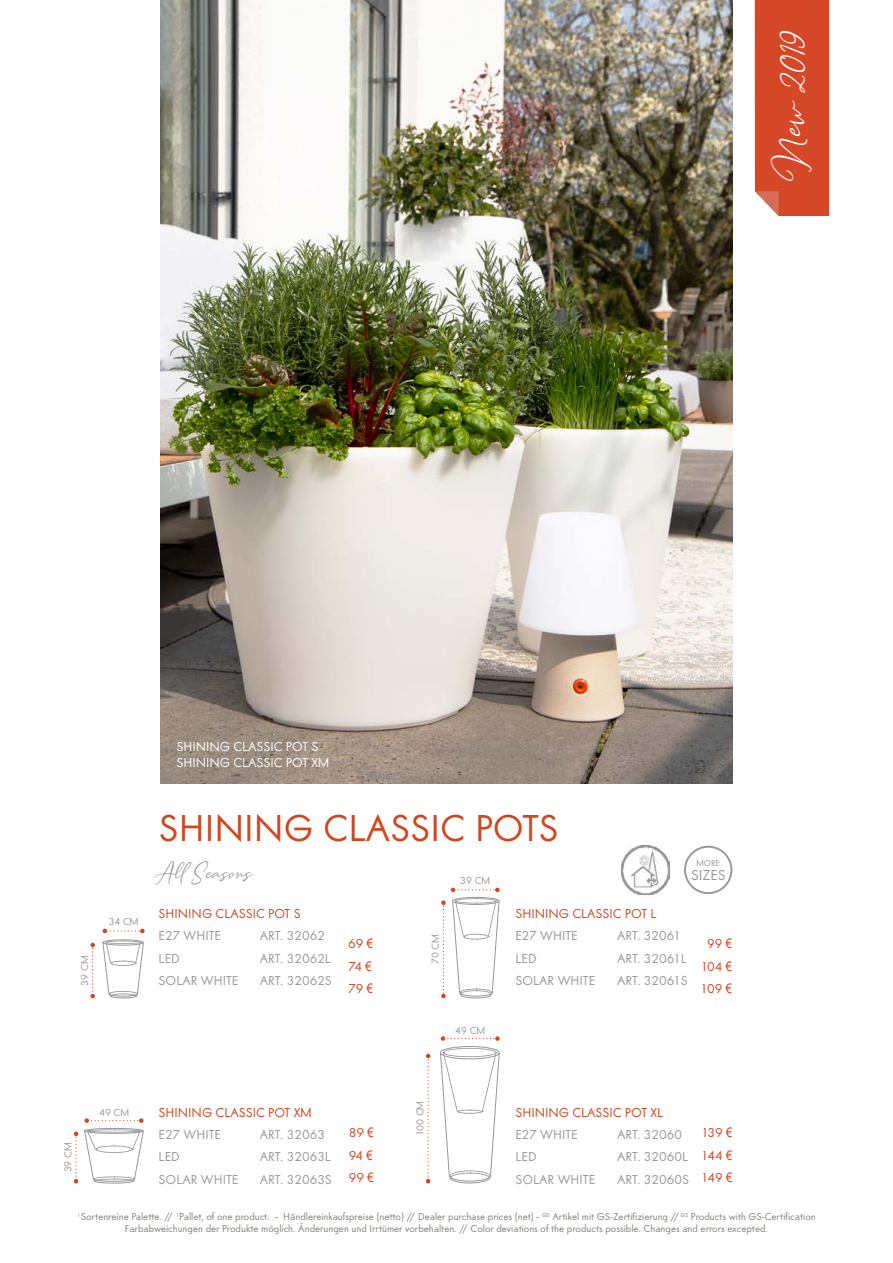
<style>
.page{position:relative;width:893px;height:1263px;background:#fff}
.page>*{position:absolute;margin:0;border:0;box-sizing:border-box;transform-origin:0 0}
.t1{font:39px "Am Sans";color:#d1461f}
.t2{font:36px "Clarity";color:#fff}
.t3{font:21px "Clarity";color:#96989a}
.t4{font:15px "Am Sans";color:#96989a}
.t5{font:13.5px "Am Sans";color:#96989a}
.t6{font:13.5px "Am Sans";color:#d1461f}
.t7{font:13.5px/22.5px "Am Sans";color:#d44625;text-align:justify}
.t8{font:13.5px/16.2px "Am Sans";color:#fff}
.t9{font:10.5px/12px "Am Sans";color:#86817e;text-align:center}
.t10{font:10.5px "Am Sans";color:#96989a}
.t11{font:9px "Am Sans";color:#96989a}
.s1{font-family:"Arial Narrow"}
.s2{color:#d44625}
</style>
<div class="page">
<div style="left:755px;top:0;width:74px;height:216px;background:#d44827"></div>
<img style="left:160px;top:0;width:573px;height:783px">
<img style="left:621px;top:846px;width:49px;height:48px">
<svg style="left:684px;top:846px;width:48px;height:48px"></svg>
<div style="left:103px;top:939px;width:41px;height:6px;border:1px solid #96989a;border-radius:50%"></div>
<svg style="left:102px;top:941px;width:42px;height:58px"></svg>
<div style="left:84px;top:1128px;width:60px;height:6px;border:1px solid #96989a;border-radius:50%"></div>
<svg style="left:84px;top:1129px;width:60px;height:55px"></svg>
<div style="left:440px;top:1046px;width:60px;height:13px;border:1px solid #96989a;border-radius:50%"></div>
<svg style="left:440px;top:1048px;width:60px;height:136px"></svg>
<div style="left:452px;top:897px;width:47px;height:8px;border:1px solid #96989a;border-radius:50%"></div>
<svg style="left:452px;top:898px;width:48px;height:101px"></svg>
<svg style="left:90px;top:943px;width:5px;height:55px"></svg>
<svg style="left:74px;top:1131px;width:4px;height:52px"></svg>
<svg style="left:441px;top:900px;width:5px;height:98px"></svg>
<svg style="left:426px;top:1054px;width:4px;height:129px"></svg>
<svg style="left:103px;top:929px;width:42px;height:4px"></svg>
<svg style="left:85px;top:1118px;width:59px;height:5px"></svg>
<svg style="left:441px;top:1036px;width:59px;height:5px"></svg>
<svg style="left:451px;top:888px;width:49px;height:4px"></svg>
<h2 class="t2" style="left:772px;top:180px;width:152px;rotate:-90deg">New 2019</h2>
<p class="t10" style="left:78px;top:985px;width:31px;rotate:-90deg">39 CM</p>
<p class="t8" style="left:176px;top:738px;width:154px">SHINING CLASSIC POT S<br>SHINING CLASSIC POT XM</p>
<p class="t10" style="left:109px;top:915px;width:31px">34 CM</p>
<h1 class="t1" style="left:159px;top:805px;width:402px">SHINING CLASSIC POTS</h1>
<h3 class="t3" style="left:159px;top:861px;width:97px">All Seasons</h3>
<p class="t6" style="left:159px;top:905px;width:144px">SHINING CLASSIC POT S</p>
<p class="t6" style="left:515px;top:905px;width:143px">SHINING CLASSIC POT L</p>
<p class="t5" style="left:159px;top:928px;width:64px">E27 WHITE</p>
<p class="t5" style="left:260px;top:928px;width:67px">ART. 32062</p>
<p class="t5" style="left:515px;top:928px;width:64px">E27 WHITE</p>
<p class="t5" style="left:617px;top:928px;width:65px">ART. 32061</p>
<p class="t5" style="left:159px;top:950px;width:23px">LED</p>
<p class="t5" style="left:260px;top:950px;width:73px">ART. 32062L</p>
<p class="t5" style="left:515px;top:950px;width:23px">LED</p>
<p class="t5" style="left:617px;top:950px;width:71px">ART. 32061L</p>
<p class="t5" style="left:159px;top:972px;width:81px">SOLAR WHITE</p>
<p class="t5" style="left:260px;top:972px;width:74px">ART. 32062S</p>
<p class="t5" style="left:515px;top:972px;width:81px">SOLAR WHITE</p>
<p class="t5" style="left:617px;top:972px;width:72px">ART. 32061S</p>
<p class="t11" style="left:696px;top:858px;width:25px">MORE</p>
<h3 class="t4" style="left:691px;top:865px;width:36px">SIZES</h3>
<p class="t10" style="left:460px;top:874px;width:31px">39 CM</p>
<p class="t10" style="left:429px;top:964px;width:31px;rotate:-90deg">70 CM</p>
<p class="t7" style="left:348px;top:932px;width:26px">69 <span class="s1">€ </span>74 <span class="s1">€ </span>79 <span class="s1">€</span></p>
<p class="t7" style="left:700px;top:932px;width:33px;text-align:center">99 <span class="s1">€<br></span>104 <span class="s1">€<br></span>109 <span class="s1">€</span></p>
<p class="t10" style="left:455px;top:1024px;width:31px">49 CM</p>
<p class="t10" style="left:62px;top:1172px;width:31px;rotate:-90deg">39 CM</p>
<p class="t10" style="left:99px;top:1106px;width:31px">49 CM</p>
<p class="t10" style="left:414px;top:1136px;width:37px;rotate:-90deg">100 CM</p>
<p class="t6" style="left:159px;top:1104px;width:154px">SHINING CLASSIC POT XM</p>
<p class="t6" style="left:515px;top:1104px;width:149px">SHINING CLASSIC POT XL</p>
<p class="t5" style="left:159px;top:1126px;width:64px">E27 WHITE</p>
<p class="t5" style="left:260px;top:1126px;width:67px">ART. 32063</p>
<p class="t5" style="left:515px;top:1126px;width:64px">E27 WHITE</p>
<p class="t5" style="left:617px;top:1126px;width:67px">ART. 32060</p>
<p class="t5" style="left:159px;top:1149px;width:23px">LED</p>
<p class="t5" style="left:260px;top:1149px;width:73px">ART. 32063L</p>
<p class="t5" style="left:515px;top:1149px;width:23px">LED</p>
<p class="t5" style="left:617px;top:1149px;width:73px">ART. 32060L</p>
<p class="t5" style="left:159px;top:1171px;width:81px">SOLAR WHITE</p>
<p class="t5" style="left:260px;top:1171px;width:74px">ART. 32063S</p>
<p class="t5" style="left:515px;top:1171px;width:81px">SOLAR WHITE</p>
<p class="t5" style="left:617px;top:1171px;width:74px">ART. 32060S</p>
<p class="t7" style="left:349px;top:1121px;width:26px">89 <span class="s1">€ </span>94 <span class="s1">€ </span>99 <span class="s1">€</span></p>
<p class="t7" style="left:701px;top:1121px;width:33px">139 <span class="s1">€ </span>144 <span class="s1">€ </span>149 <span class="s1">€</span></p>
<p class="t9" style="left:77px;top:1211px;width:740px"><sup>1</sup>Sortenreine Palette. // <sup>1</sup>Pallet, of one product. <span class="s2">-</span> Händlereinkaufspreise (netto) // Dealer purchase prices (net) <span class="s2">-</span> <sup>GS</sup> Artikel mit GS-Zertifizierung // <sup>GS</sup> Products with GS-Certification<br>Farbabweichungen der Produkte möglich. Änderungen und Irrtümer vorbehalten. // Color deviations of the products possible. Changes and errors excepted.</p>
</div>
